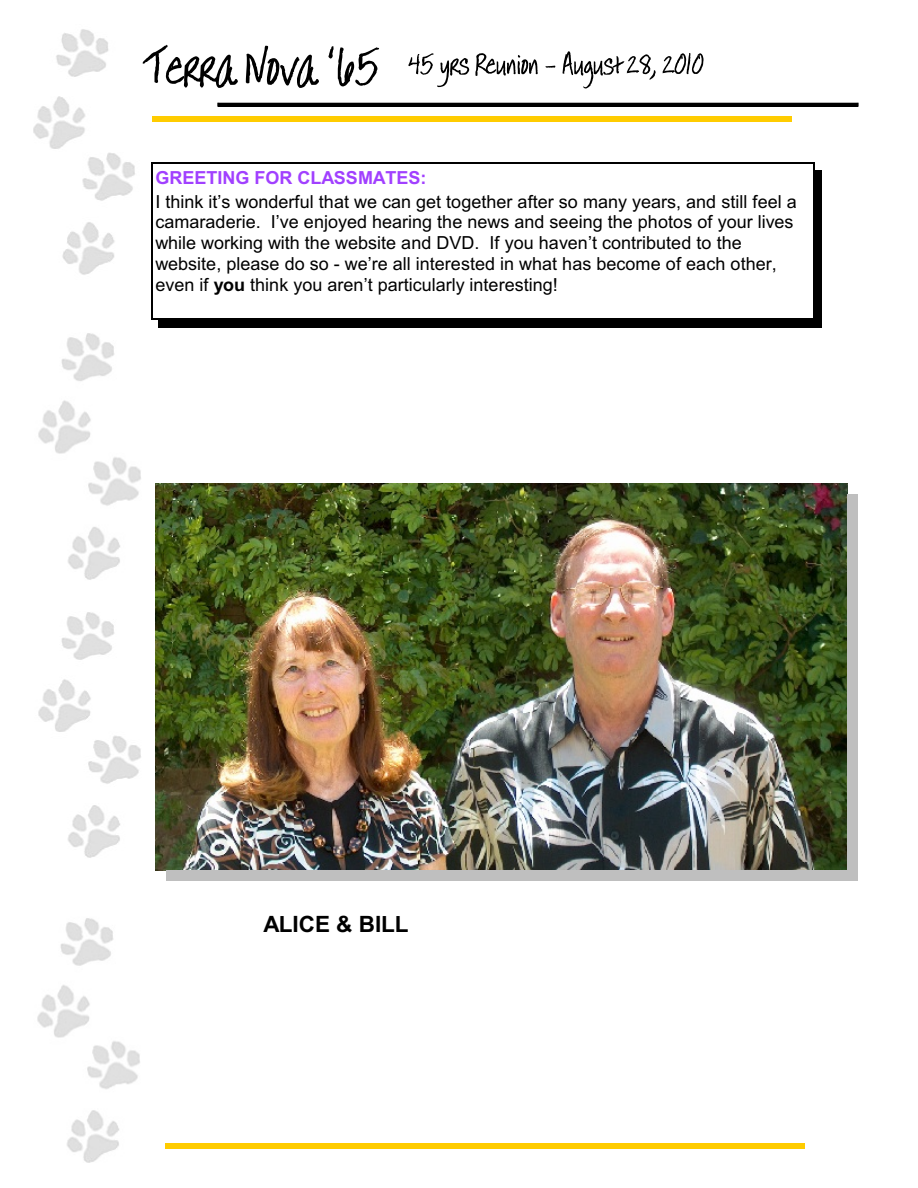
<style>
.page{position:relative;width:918px;height:1188px;background:#fff}
.page>*{position:absolute;margin:0;border:0;box-sizing:border-box;transform-origin:0 0}
.t1{font:700 22.5px "Arial";color:#000}
.t2{font:18px/20.9px "Arial";color:#000}
.t3{font:700 18px "Arial";color:#a140ff}
.s1{font-weight:700}
</style>
<div class="page">
<img style="left:33px;top:29px;width:102px;height:246px">
<img style="left:38px;top:333px;width:103px;height:247px">
<img style="left:38px;top:612px;width:103px;height:246px">
<img style="left:37px;top:918px;width:103px;height:245px">
<svg style="left:143px;top:45px;width:95px;height:43px"></svg>
<svg style="left:246px;top:46px;width:73px;height:42px"></svg>
<svg style="left:328px;top:46px;width:51px;height:40px"></svg>
<svg style="left:408px;top:53px;width:61px;height:34px"></svg>
<svg style="left:475px;top:53px;width:63px;height:23px"></svg>
<svg style="left:545px;top:66px;width:10px;height:2px"></svg>
<svg style="left:563px;top:51px;width:93px;height:37px"></svg>
<svg style="left:662px;top:53px;width:42px;height:21px"></svg>
<div style="left:218px;top:103px;width:640px;height:4px;border:1px solid #000"></div>
<div style="left:153px;top:116px;width:639px;height:5px;background:#fc0"></div>
<div style="left:165px;top:1143px;width:640px;height:6px;background:#fc0"></div>
<hr style="left:151px;top:162px;width:1px;height:30px;background:#000">
<hr style="left:813px;top:162px;width:1px;height:30px;background:#000">
<hr style="left:151px;top:162px;width:663px;height:1px;background:#000">
<div style="left:814px;top:170px;width:8px;height:21px;background:#000"></div>
<hr style="left:151px;top:189px;width:1px;height:110px;background:#000">
<hr style="left:813px;top:189px;width:1px;height:110px;background:#000">
<div style="left:814px;top:191px;width:8px;height:107px;background:#000"></div>
<svg style="left:151px;top:299px;width:1px;height:19px"></svg>
<svg style="left:813px;top:299px;width:1px;height:19px"></svg>
<hr style="left:151px;top:318px;width:663px;height:2px;background:#000">
<div style="left:814px;top:298px;width:8px;height:30px;background:#000"></div>
<div style="left:159px;top:320px;width:663px;height:8px;background:#000"></div>
<img style="left:156px;top:483px;width:691px;height:387px">
<div style="left:847px;top:494px;width:11px;height:387px;background:#bfbfbf"></div>
<div style="left:166px;top:870px;width:692px;height:11px;background:#bfbfbf"></div>
<p class="t3" style="left:156px;top:171px;width:272px">GREETING FOR CLASSMATES:</p>
<p class="t2" style="left:156px;top:192px;width:643px">I think it’s wonderful that we can get together after so many years, and still feel a camaraderie. I’ve enjoyed hearing the news and seeing the photos of your lives while working with the website and DVD. If you haven’t contributed to the website, please do so - we’re all interested in what has become of each other, even if <span class="s1">you</span> think you aren’t particularly interesting!</p>
<p class="t1" style="left:264px;top:916px;width:147px">ALICE &amp; BILL</p>
</div>
